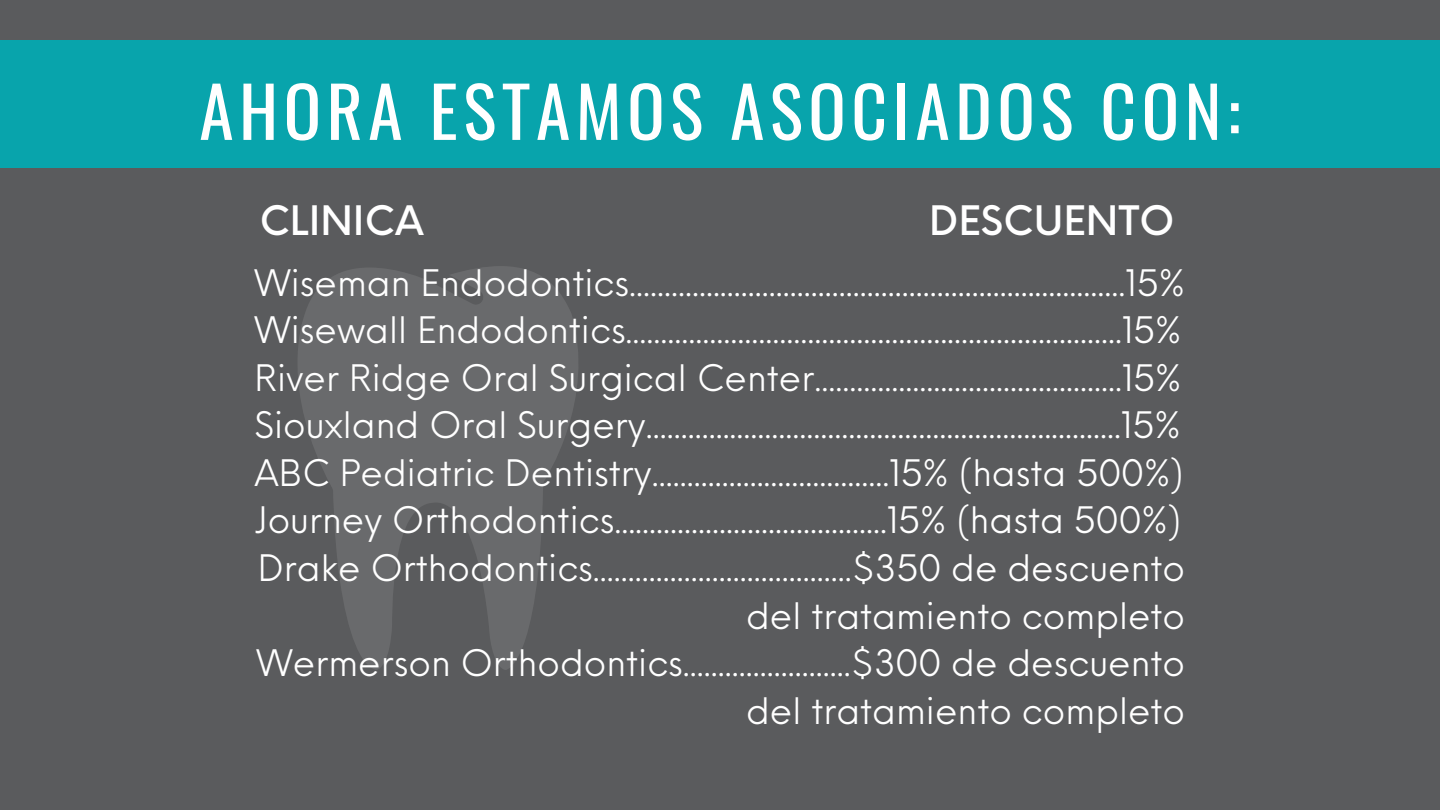
<style>
.page{position:relative;width:1440px;height:810px;background:#5a5b5d}
.page>*{position:absolute;margin:0;border:0;box-sizing:border-box;transform-origin:0 0}
.t1{font:69.5px "Oswald";letter-spacing:.08em;color:#fff}
.t2{font:500 39.6px "Neue Einstellung";color:#fff}
.t3{font:35.7px/47.6px "Neue Einstellung";color:#fff;text-align:right}
</style>
<div class="page">
<div style="left:0;top:40px;width:1440px;height:127px;background:#08a4ac"></div>
<svg style="left:298px;top:266px;width:280px;height:404px;fill:#696a6c"></svg>
<p class="t1" style="left:199px;top:57px;width:1043px">AHORA ESTAMOS ASOCIADOS CON:</p>
<p class="t2" style="left:259px;top:185px;width:166px">CLINICA</p>
<p class="t2" style="left:929px;top:185px;width:247px">DESCUENTO</p>
<p class="t3" style="left:255px;top:255px;width:932px">Wiseman Endodontics.......................................................................15%</p>
<p class="t3" style="left:255px;top:303px;width:928px">Wisewall Endodontics.......................................................................15%</p>
<p class="t3" style="left:255px;top:350px;width:928px">River Ridge Oral Surgical Center............................................15%</p>
<p class="t3" style="left:255px;top:398px;width:928px">Siouxland Oral Surgery....................................................................15%</p>
<p class="t3" style="left:255px;top:445px;width:931px">ABC Pediatric Dentistry..................................15% (hasta 500%)</p>
<p class="t3" style="left:255px;top:493px;width:928px">Journey Orthodontics.......................................15% (hasta 500%)</p>
<p class="t3" style="left:258px;top:541px;width:929px">Drake Orthodontics.....................................$350 de descuento del tratamiento completo</p>
<p class="t3" style="left:257px;top:636px;width:930px">Wermerson Orthodontics........................$300 de descuento del tratamiento completo</p>
</div>
